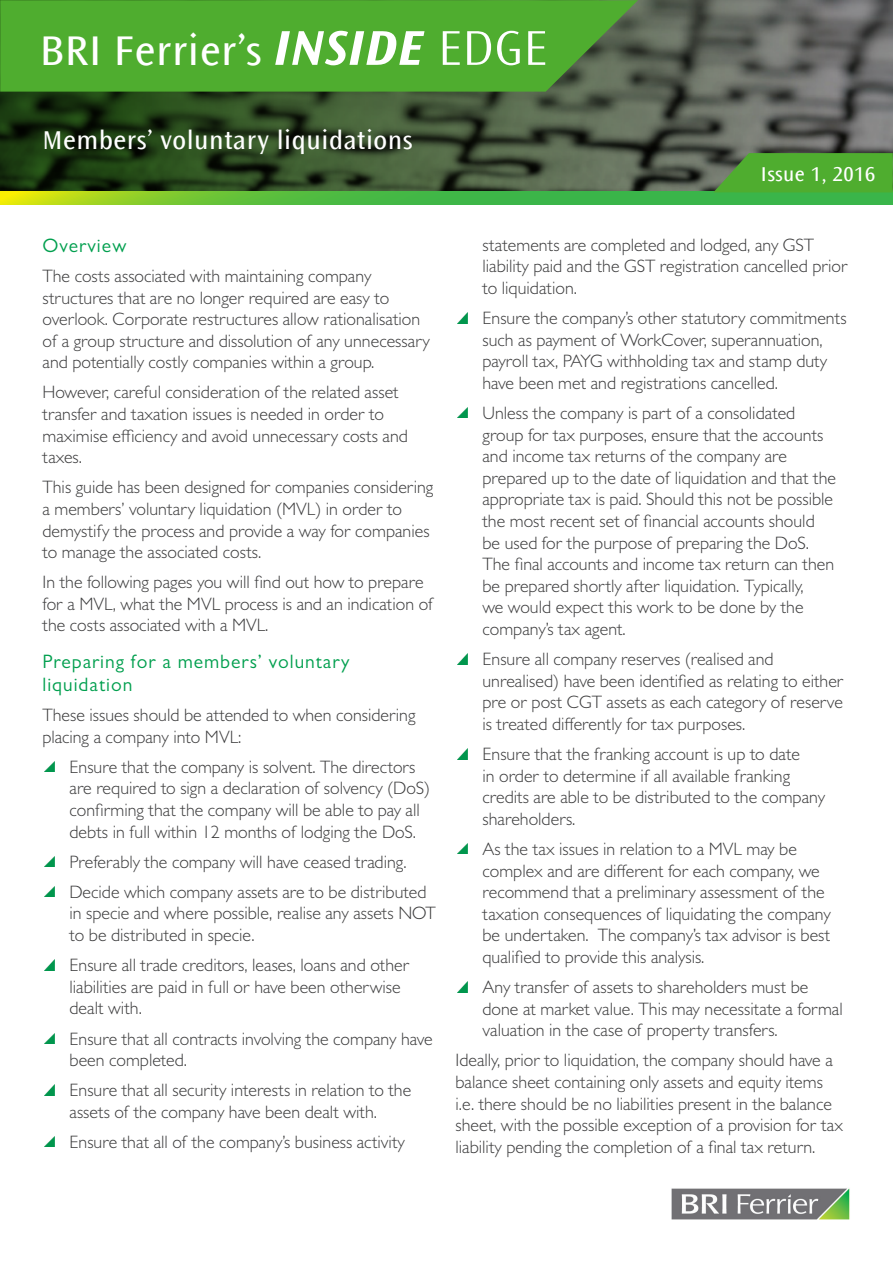
<style>
.page{position:relative;width:893px;height:1263px;background:#fff}
.page>*{position:absolute;margin:0;border:0;box-sizing:border-box;transform-origin:0 0}
.t1{font:43.5px "Ocean Sans Std";letter-spacing:.02em;color:#fff}
.t2{font:27px "Ocean Sans Std";letter-spacing:.02em;color:#fff}
.t3{font:21px "Ocean Sans Std";letter-spacing:.02em;color:#fff}
.Newsletter_heading{font:19.5px/23.4px "Gill Sans MT Pro";letter-spacing:.05em;color:#009f4e}
.Newsletter_body{font:300 18px/21.6px "Gill Sans MT Pro";color:#3c3c3d}
.s1{font-weight:700;font-style:italic;font-size:51px}
.s2{font-weight:300;font-size:51px}
</style>
<div class="page">
<svg style="left:0;top:0;width:893px;height:191px;background:#45533e"></svg>
<svg style="left:0;top:191px;width:893px;height:13px;background:#5bbe3c"></svg>
<svg style="left:0;top:0;width:638px;height:92px;background:#4fa631"></svg>
<svg style="left:713px;top:153px;width:180px;height:39px;background:#4fa432"></svg>
<img style="left:671px;top:1188px;width:179px;height:32px">
<svg style="left:44px;top:762px;width:10px;height:10px"></svg>
<svg style="left:44px;top:857px;width:10px;height:10px"></svg>
<svg style="left:44px;top:887px;width:10px;height:10px"></svg>
<svg style="left:44px;top:960px;width:10px;height:10px"></svg>
<svg style="left:45px;top:1034px;width:9px;height:9px"></svg>
<svg style="left:44px;top:1085px;width:10px;height:10px"></svg>
<svg style="left:44px;top:1137px;width:10px;height:10px"></svg>
<svg style="left:457px;top:313px;width:10px;height:10px"></svg>
<svg style="left:457px;top:408px;width:10px;height:10px"></svg>
<svg style="left:457px;top:654px;width:10px;height:10px"></svg>
<svg style="left:457px;top:749px;width:10px;height:10px"></svg>
<svg style="left:457px;top:844px;width:10px;height:10px"></svg>
<svg style="left:457px;top:982px;width:10px;height:10px"></svg>
<h1 class="t1" style="left:40px;top:26px;width:508px">BRI Ferrier’s <span class="s1">INSIDE</span> <span class="s2">EDGE</span></h1>
<h2 class="t2" style="left:43px;top:125px;width:372px">Members’ voluntary liquidations</h2>
<p class="t3" style="left:761px;top:163px;width:116px">Issue 1, 2016</p>
<p class="Newsletter_heading" style="left:43px;top:233px;width:85px">Overview</p>
<p class="Newsletter_body" style="left:43px;top:265px;width:389px">The costs associated with maintaining company structures that are no longer required are easy to overlook. Corporate restructures allow rationalisation of a group structure and dissolution of any unnecessary and potentially costly companies within a group.</p>
<p class="Newsletter_body" style="left:43px;top:381px;width:367px">However, careful consideration of the related asset transfer and taxation issues is needed in order to maximise efficiency and avoid unnecessary costs and taxes.</p>
<p class="Newsletter_body" style="left:43px;top:476px;width:392px">This guide has been designed for companies considering a members’ voluntary liquidation (MVL) in order to demystify the process and provide a way for companies to manage the associated costs.</p>
<p class="Newsletter_body" style="left:43px;top:571px;width:392px">In the following pages you will find out how to prepare for a MVL, what the MVL process is and an indication of the costs associated with a MVL.</p>
<p class="Newsletter_heading" style="left:43px;top:649px;width:308px">Preparing for a members’ voluntary liquidation</p>
<p class="Newsletter_body" style="left:43px;top:704px;width:375px">These issues should be attended to when considering placing a company into MVL:</p>
<p class="Newsletter_body" style="left:70px;top:756px;width:362px">Ensure that the company is solvent. The directors are required to sign a declaration of solvency (DoS) confirming that the company will be able to pay all debts in full within 12 months of lodging the DoS.</p>
<p class="Newsletter_body" style="left:70px;top:851px;width:339px">Preferably the company will have ceased trading.</p>
<p class="Newsletter_body" style="left:70px;top:881px;width:368px">Decide which company assets are to be distributed in specie and where possible, realise any assets NOT to be distributed in specie.</p>
<p class="Newsletter_body" style="left:70px;top:954px;width:341px">Ensure all trade creditors, leases, loans and other liabilities are paid in full or have been otherwise dealt with.</p>
<p class="Newsletter_body" style="left:70px;top:1027px;width:365px">Ensure that all contracts involving the company have been completed.</p>
<p class="Newsletter_body" style="left:70px;top:1079px;width:343px">Ensure that all security interests in relation to the assets of the company have been dealt with.</p>
<p class="Newsletter_body" style="left:70px;top:1131px;width:337px">Ensure that all of the company’s business activity</p>
<p class="Newsletter_body" style="left:482px;top:234px;width:367px">statements are completed and lodged, any GST liability paid and the GST registration cancelled prior to liquidation.</p>
<p class="Newsletter_body" style="left:482px;top:307px;width:366px">Ensure the company’s other statutory commitments such as payment of WorkCover, superannuation, payroll tax, PAYG withholding tax and stamp duty have been met and registrations cancelled.</p>
<p class="Newsletter_body" style="left:482px;top:402px;width:355px">Unless the company is part of a consolidated group for tax purposes, ensure that the accounts and income tax returns of the company are prepared up to the date of liquidation and that the appropriate tax is paid. Should this not be possible the most recent set of financial accounts should be used for the purpose of preparing the DoS.<br>The final accounts and income tax return can then be prepared shortly after liquidation. Typically,<br>we would expect this work to be done by the company’s tax agent.</p>
<p class="Newsletter_body" style="left:482px;top:648px;width:363px">Ensure all company reserves (realised and unrealised) have been identified as relating to either pre or post CGT assets as each category of reserve is treated differently for tax purposes.</p>
<p class="Newsletter_body" style="left:482px;top:743px;width:344px">Ensure that the franking account is up to date<br>in order to determine if all available franking credits are able to be distributed to the company shareholders.</p>
<p class="Newsletter_body" style="left:482px;top:838px;width:350px">As the tax issues in relation to a MVL may be complex and are different for each company, we recommend that a preliminary assessment of the taxation consequences of liquidating the company be undertaken. The company’s tax advisor is best qualified to provide this analysis.</p>
<p class="Newsletter_body" style="left:482px;top:976px;width:362px">Any transfer of assets to shareholders must be done at market value. This may necessitate a formal valuation in the case of property transfers.</p>
<p class="Newsletter_body" style="left:455px;top:1049px;width:389px">Ideally, prior to liquidation, the company should have a balance sheet containing only assets and equity items i.e. there should be no liabilities present in the balance sheet, with the possible exception of a provision for tax liability pending the completion of a final tax return.</p>
</div>
